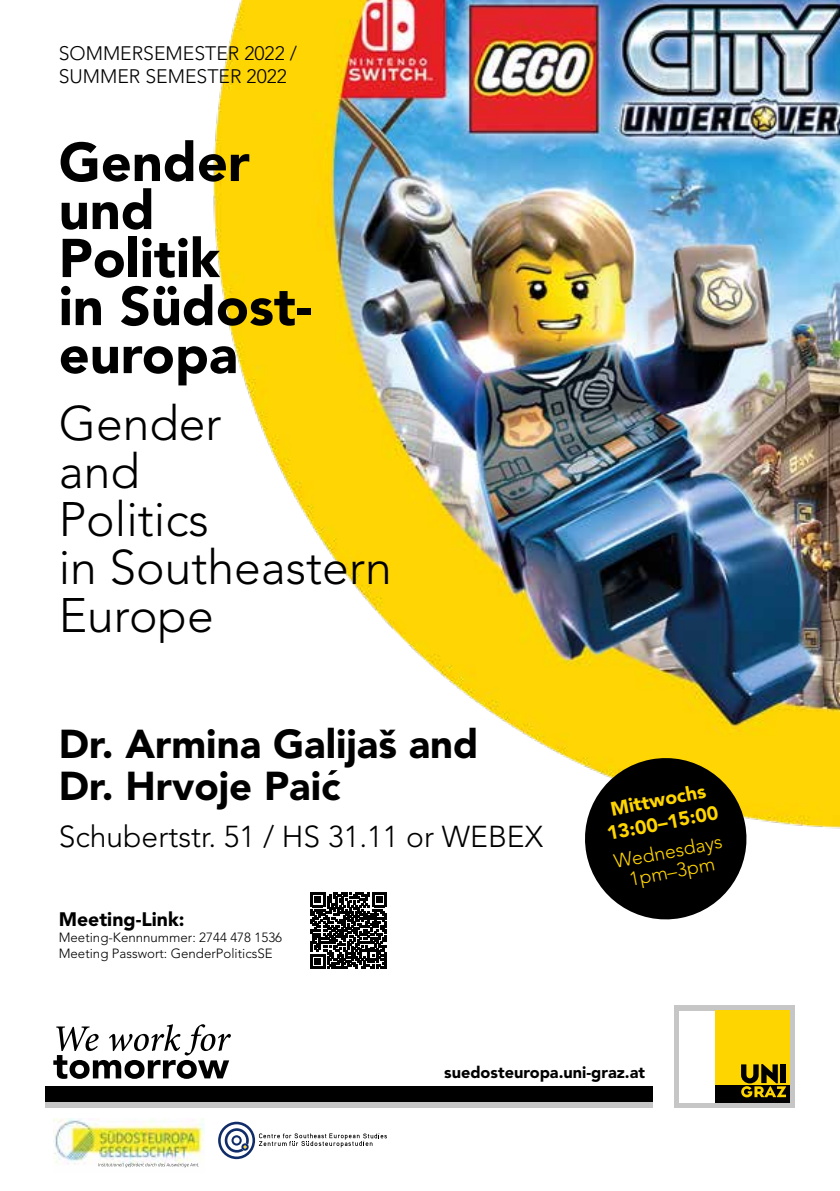
<style>
.page{position:relative;width:840px;height:1191px;background:#fff}
.page>*{position:absolute;margin:0;border:0;box-sizing:border-box;transform-origin:0 0}
.t1{font:900 54px/48px "Avenir LT Std";color:#000}
.t2{font:300 48px/48px "Avenir LT Std";color:#000}
.t3{font:900 40px/42px "Avenir LT Std";color:#000}
.t4{font:300 30px "Avenir LT Std";color:#000}
.t5{font:300 19.4px/23.2px "Avenir LT Std";color:#000}
.t6{font:900 19.4px/23.2px "Avenir LT Std";color:#ffd500;text-align:center}
.t7{font:300 19.4px/20.4px "Avenir LT Std";color:#ffd500;text-align:center}
.t8{font:900 19.4px "Avenir LT Std";color:#000}
.t9{font:900 16.2px "Avenir LT Std";color:#000}
.t10{font:300 13.2px/16px "Avenir LT Std";color:#000}
</style>
<div class="page">
<img style="left:213px;top:0;width:626px;height:829px">
<svg style="left:218px;top:1121px;width:169px;height:38px"></svg>
<img style="left:54px;top:1118px;width:151px;height:50px">
<img style="left:106px;top:1162px;width:54px;height:5px">
<img style="left:166px;top:1162px;width:32px;height:5px">
<div style="left:673px;top:1005px;width:121px;height:102px;background:#c6c6c6"></div>
<div style="left:679px;top:1010px;width:36px;height:92px;background:#fff"></div>
<div style="left:715px;top:1010px;width:74px;height:74px;background:#ffd500"></div>
<svg style="left:715px;top:1064px;width:74px;height:38px"></svg>
<div style="left:45px;top:1086px;width:607px;height:16px;background:#000"></div>
<div style="left:45px;top:1102px;width:607px;height:5px;background:#c6c6c6"></div>
<svg style="left:53px;top:1024px;width:178px;height:54px"></svg>
<svg style="left:577px;top:751px;width:176px;height:169px"></svg>
<svg style="left:310px;top:892px;width:76px;height:76px"></svg>
<svg style="left:328px;top:770px;width:9px;height:4px"></svg>
<h3 class="t5" style="left:59px;top:42px;width:240px">SOMMERSEMESTER 2022 /<br>SUMMER SEMESTER 2022</h3>
<h1 class="t1" style="left:59px;top:138px;width:254px">Gender und<br>Politik<br>in Südost&shy;europa</h1>
<h2 class="t2" style="left:59px;top:399px;width:334px">Gender<br>and<br>Politics<br>in Southeastern<br>Europe</h2>
<h3 class="t3" style="left:59px;top:722px;width:421px">Dr. Armina Galijaš and<br>Dr. Hrvoje Paic</h3>
<h3 class="t4" style="left:59px;top:819px;width:485px">Schubertstr. 51 / HS 31.11 or WEBEX</h3>
<h3 class="t8" style="left:59px;top:908px;width:127px">Meeting-Link:</h3>
<p class="t10" style="left:59px;top:929px;width:225px">Meeting-Kennnummer: 2744 478 1536<br>Meeting Passwort: GenderPoliticsSE</p>
<h3 class="t6" style="left:600px;top:799px;width:115px;rotate:-11deg">Mittwochs<br>13:00–15:00</h3>
<h3 class="t7" style="left:612px;top:852px;width:111px;rotate:-11deg">Wednesdays<br>1pm–3pm</h3>
<p class="t9" style="left:444px;top:1063px;width:202px">suedosteuropa.uni-graz.at</p>
</div>
